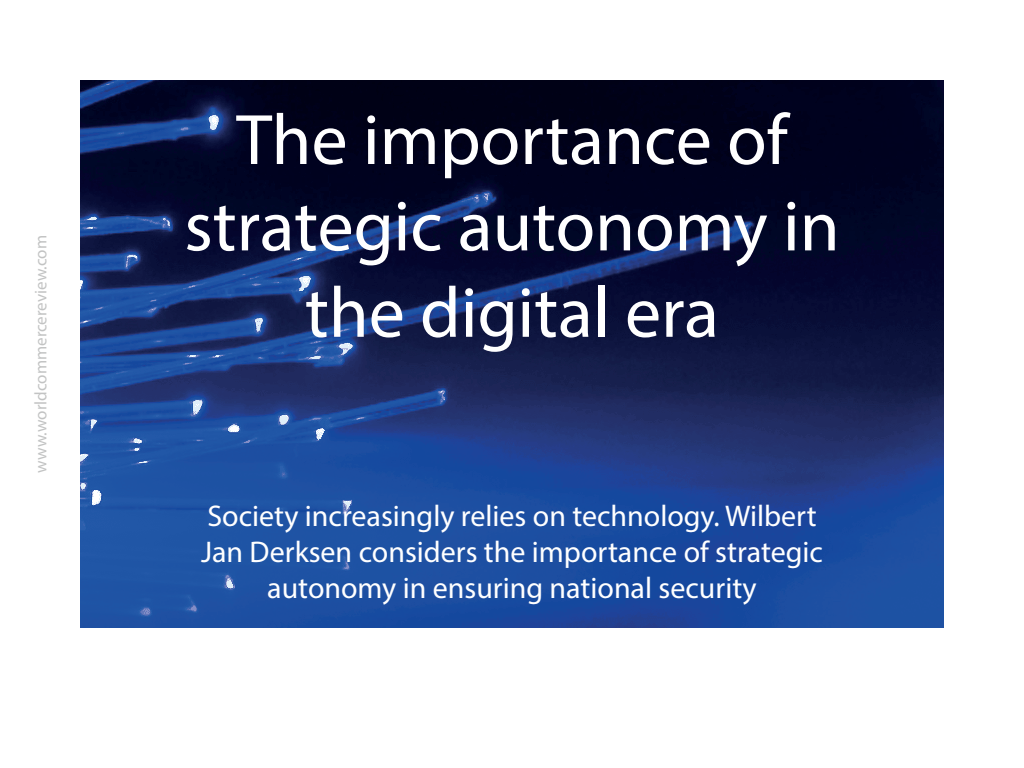
<style>
.page{position:relative;width:1024px;height:768px;background:#fff}
.page>*{position:absolute;margin:0;border:0;box-sizing:border-box;transform-origin:0 0}
.Headline{font:72px/86.4px "Myriad Pro";color:#fff;text-align:center}
.Intro{font:30px/36px "Myriad Pro";color:#fff;text-align:center}
.t1{font:17px "Myriad Pro";color:#c2c3c3}
</style>
<div class="page">
<img style="left:80px;top:80px;width:864px;height:548px">
<p class="t1" style="left:30px;top:473px;width:239px;rotate:-90deg">www.worldcommercereview.com</p>
<p class="Headline" style="left:184px;top:96px;width:657px">The importance of strategic autonomy in the digital era</p>
<p class="Intro" style="left:201px;top:497px;width:623px">Society increasingly relies on technology. Wilbert<br>Jan Derksen considers the importance of strategic autonomy in ensuring national security</p>
</div>
